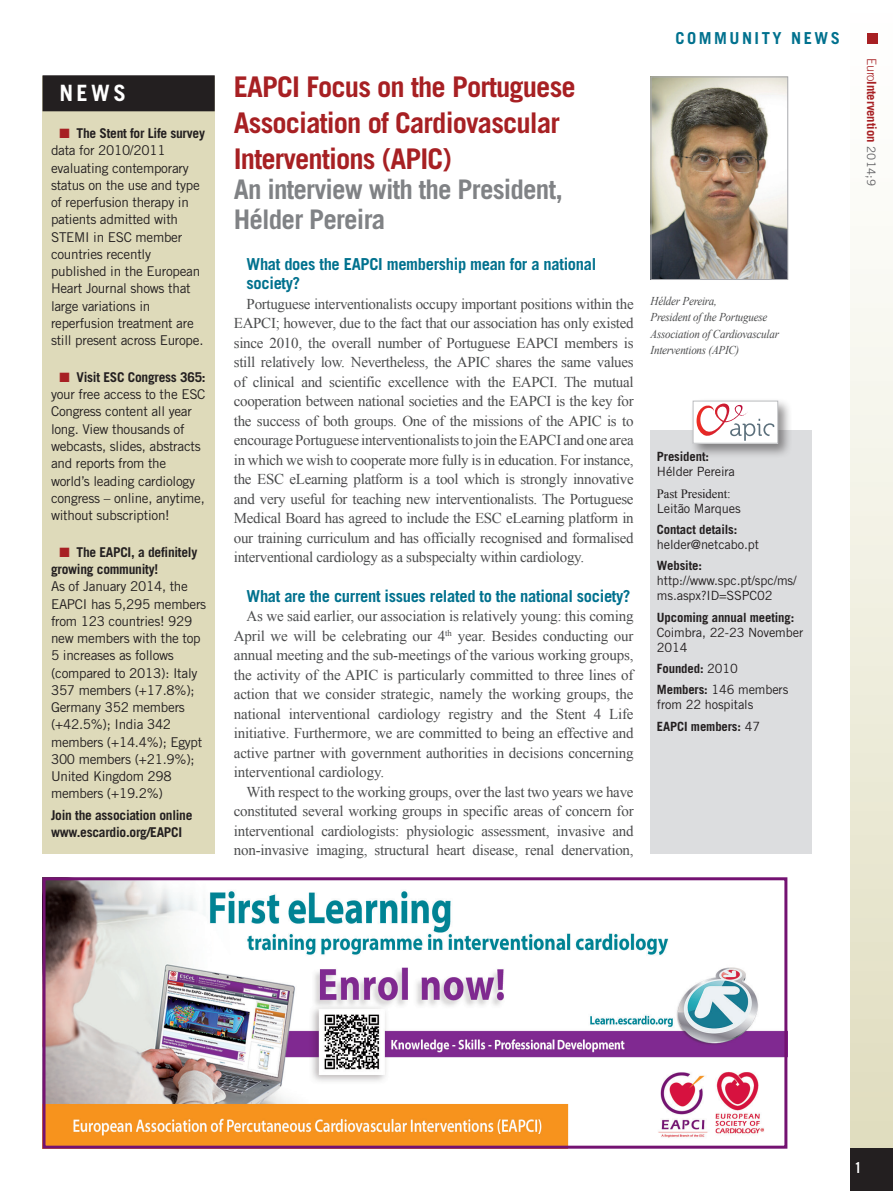
<style>
.page{position:relative;width:893px;height:1191px;background:#fff}
.page>*{position:absolute;margin:0;border:0;box-sizing:border-box;transform-origin:0 0}
.focus_title{font:700 28.5px/36px "Trade Gothic LT Std";letter-spacing:-.03em;color:#a72023}
.focus_person{font:700 27px/30px "Trade Gothic LT Std";letter-spacing:-.03em;color:#808285}
.news_title{font:700 22.5px "Trade Gothic LT Std";color:#fff}
.focus_subtitle{font:700 16.5px/19.5px "Trade Gothic LT Std";letter-spacing:-.02em;color:#00718e}
.chapitre_tetiere{font:700 16.5px "Trade Gothic LT Std";letter-spacing:.15em;color:#00718e}
.focus_texte{font:15px/19.5px "Times New Roman";letter-spacing:-.015em;color:#4b4c4d;text-align:justify}
.t1{font:15px "Trade Gothic LT Std Bd Cn 20";color:#fff}
.news_txt{font:13.5px/17.2px "Trade Gothic LT Std";letter-spacing:-.02em;color:#231f20}
.news_txt-2{font:700 13.5px/17.2px "Trade Gothic LT Std";letter-spacing:-.02em;color:#231f20}
.t2{font:12.75px/15px "Trade Gothic LT Std";letter-spacing:-.01em;color:#231f20}
.t3{font:12.75px/15px "Times New Roman";letter-spacing:-.01em;color:#231f20}
.t4{font:700 12.75px "Trade Gothic LT Std";letter-spacing:-.01em;color:#231f20}
.t5{font:700 12.75px "Trade Gothic LT Std";letter-spacing:-.01em;color:#a72023}
.focus_texte-2{font:italic 12px/16.5px "Times New Roman";letter-spacing:-.02em;color:#4b4c4d;scale:.92 1}
.s1{color:#a72023}
.s2{font-weight:700}
.s3{font-family:"Trade Gothic LT Std"}
.s4{font-weight:400}
.s5{font-weight:300}
.s6{font-weight:400;font-size:11.7px;color:#636366}
</style>
<div class="page">
<div style="left:850px;top:0;width:43px;height:1191px;background:linear-gradient(to bottom,#fff,#dfdcbd)"></div>
<div style="left:850px;top:1148px;width:43px;height:43px;background:#231f20"></div>
<div style="left:867px;top:34px;width:11px;height:10px;background:#a72023"></div>
<div style="left:43px;top:77px;width:172px;height:777px;background:#dedaba"></div>
<div style="left:43px;top:75px;width:172px;height:36px;background:#231f20"></div>
<img style="left:47px;top:881px;width:736px;height:263px">
<div style="left:43px;top:877px;width:744px;height:271px;border:3px solid #741272"></div>
<div style="left:651px;top:431px;width:161px;height:423px;background:#dcdddf"></div>
<img style="left:653px;top:79px;width:133px;height:199px">
<div style="left:651px;top:77px;width:137px;height:203px;border:1px solid #a8a9ad"></div>
<div style="left:690px;top:398px;width:103px;height:60px;background:#231f20;opacity:.5"></div>
<div style="left:693px;top:401px;width:85px;height:42px;background:#fff"></div>
<svg style="left:696px;top:403px;width:78px;height:38px"></svg>
<div style="left:693px;top:401px;width:85px;height:42px;border:1px solid #bcbdc0"></div>
<p class="news_title" style="left:60px;top:79px;width:68px">NEWS</p>
<p class="news_txt" style="left:51px;top:124px;width:156px;text-indent:9px"><span class="s1">■</span> <span class="s2">The Stent for Life survey </span>data for 2010/2011 evaluating contemporary status on the use and type of reperfusion therapy in patients admitted with<br>STEMI in ESC member countries recently published in the European<br>Heart Journal shows that large variations in reperfusion treatment are still present across Europe.</p>
<p class="news_txt" style="left:51px;top:368px;width:156px;text-indent:9px"><span class="s1">■</span> <span class="s2">Visit ESC Congress 365: </span>your free access to the ESC<br>Congress content all year long. View thousands of webcasts, slides, abstracts and reports from the world’s leading cardiology congress – online, anytime, without subscription!</p>
<p class="news_txt-2" style="left:51px;top:543px;width:148px;text-indent:9px"><span class="s1">■</span> The EAPCI, a definitely growing community!</p>
<p class="news_txt" style="left:51px;top:578px;width:157px">As of January 2014, the<br>EAPCI has 5,295 members from 123 countries! 929 new members with the top<br>5 increases as follows (compared to 2013): Italy<br>357 members (+17.8%);<br>Germany 352 members (+42.5%); India 342 members (+14.4%); Egypt<br>300 members (+21.9%);<br>United Kingdom 298 members (+19.2%)</p>
<p class="news_txt-2" style="left:51px;top:806px;width:143px">Join the association online www.escardio.org/EAPCI</p>
<p class="focus_title" style="left:234px;top:69px;width:343px">EAPCI Focus on the Portuguese<br>Association of Cardiovascular<br>Interventions (APIC)</p>
<p class="focus_person" style="left:234px;top:174px;width:330px">An interview with the President,<br>Hélder Pereira</p>
<p class="focus_subtitle" style="left:247px;top:254px;width:351px">What does the EAPCI membership mean for a national society?</p>
<p class="focus_texte" style="left:234px;top:294px;width:401px;text-indent:13px">Portuguese interventionalists occupy important positions within the EAPCI; however, due to the fact that our association has only existed since 2010, the overall number of Portuguese EAPCI members is still relatively low. Nevertheless, the APIC shares the same values of clinical and scientific excellence with the EAPCI. The mutual cooperation between national societies and the EAPCI is the key for the success of both groups. One of the missions of the APIC is to encourage Portuguese interventionalists to join the EAPCI and one area in which we wish to cooperate more fully is in education. For instance, the ESC eLearning platform is a tool which is strongly innovative and very useful for teaching new interventionalists. The Portuguese Medical Board has agreed to include the ESC eLearning platform in our training curriculum and has officially recognised and formalised interventional cardiology as a subspecialty within cardiology.</p>
<p class="focus_subtitle" style="left:247px;top:585px;width:385px">What are the current issues related to the national society?</p>
<p class="focus_texte" style="left:234px;top:606px;width:401px;text-indent:13px">As we said earlier, our association is relatively young: this coming April we will be celebrating our 4<sup>th</sup> year. Besides conducting our annual meeting and the sub-meetings of the various working groups, the activity of the APIC is particularly committed to three lines of action that we consider strategic, namely the working groups, the national interventional cardiology registry and the Stent 4 Life initiative. Furthermore, we are committed to being an effective and active partner with government authorities in decisions concerning interventional cardiology.</p>
<p class="focus_texte" style="left:234px;top:781px;width:401px;text-indent:13px">With respect to the working groups, over the last two years we have constituted several working groups in specific areas of concern for interventional cardiologists: physiologic assessment, invasive and non-invasive imaging, structural heart disease, renal denervation,</p>
<p class="chapitre_tetiere" style="left:676px;top:28px;width:166px">COMMUNITY NEWS</p>
<p class="focus_texte-2" style="left:651px;top:292px;width:141px">Hélder Pereira,<br>President of the Portuguese<br>Association of Cardiovascular<br>Interventions (APIC)</p>
<p class="t2" style="left:657px;top:449px;width:80px"><span class="s2">President:<br></span>Hélder Pereira</p>
<p class="t3" style="left:657px;top:485px;width:85px">Past President:<br><span class="s3">Leitão Marques</span></p>
<p class="t2" style="left:657px;top:522px;width:104px"><span class="s2">Contact details: </span>helder@netcabo.pt</p>
<p class="t2" style="left:657px;top:558px;width:141px"><span class="s2">Website: </span>http://www.spc.pt/spc/ms/ ms.aspx?ID=SSPC02</p>
<p class="t2" style="left:657px;top:609px;width:148px"><span class="s2">Upcoming annual meeting:<br></span>Coimbra, 22-23 November<br>2014</p>
<p class="t4" style="left:657px;top:660px;width:82px">Founded: <span class="s4">2010</span></p>
<p class="t2" style="left:657px;top:682px;width:133px"><span class="s2">Members:</span> 146 members from 22 hospitals</p>
<p class="t4" style="left:657px;top:718px;width:105px">EAPCI members: <span class="s4">47</span></p>
<p class="t5" style="left:879px;top:58px;width:129px;rotate:90deg"><span class="s5">Euro</span>Intervention <span class="s6">2014;9</span></p>
<p class="t1" style="left:855px;top:1158px;width:8px">1</p>
</div>
